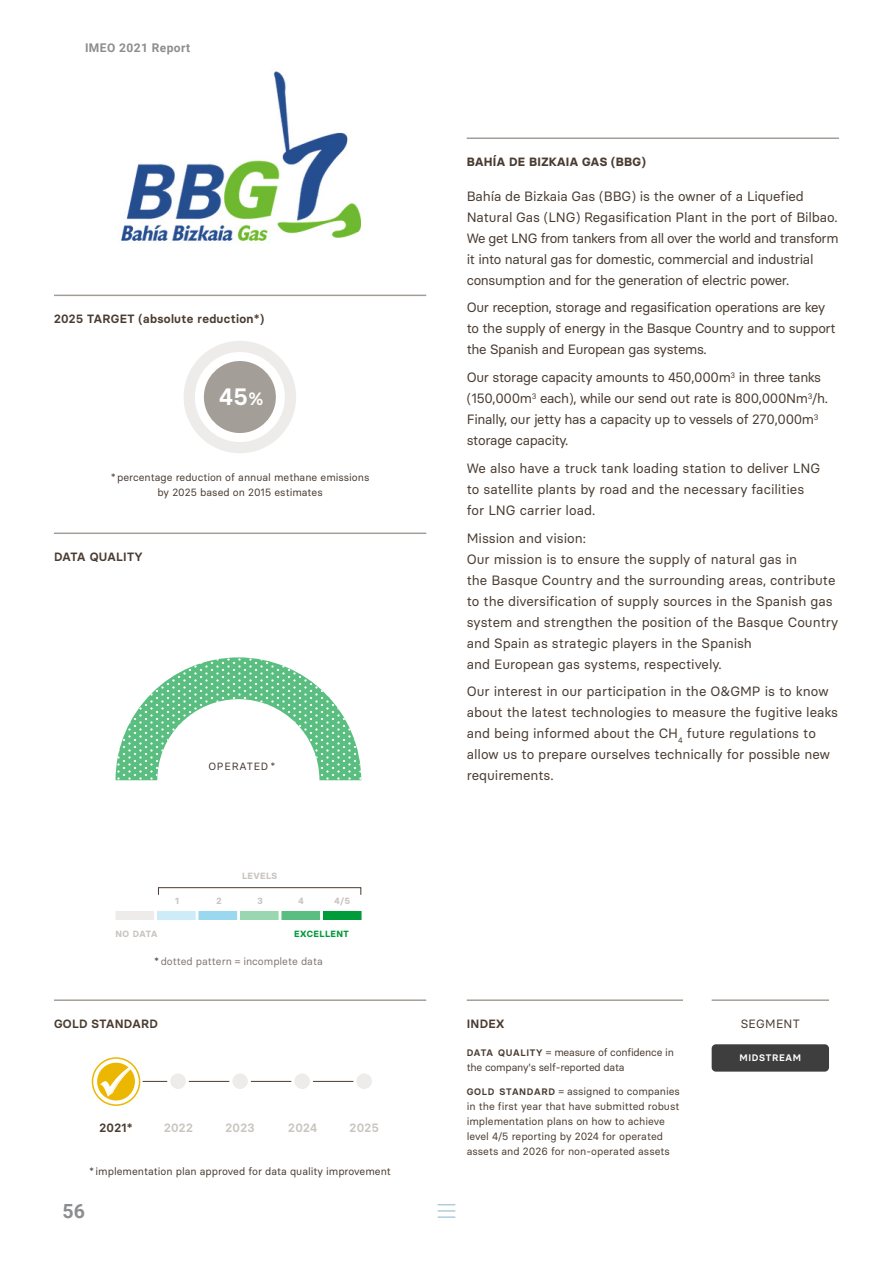
<style>
.page{position:relative;width:893px;height:1263px;background:#fff}
.page>*{position:absolute;margin:0;border:0;box-sizing:border-box;transform-origin:0 0}
.t1{font:600 23.7px "Basier Circle";color:#fff}
.t2{font:700 19.5px "Roboto";color:#8b8d90}
.t3{font:13.5px/21px "Basier Circle";color:#4a3c31}
.t4{font:13.5px/21px "Basier Circle";letter-spacing:-.025em;color:#4a3c31}
.t5{font:600 12px "Basier Circle";letter-spacing:.025em;color:#4a3c31}
.t6{font:700 12px "Basier Circle";letter-spacing:.025em;color:#4a3c31}
.t7{font:600 12px "Basier Circle";letter-spacing:.025em;color:#c9c5c1}
.t8{font:700 12px "Roboto";letter-spacing:.035em;color:#8b8d90}
.t9{font:12px "Basier Circle";letter-spacing:.025em;color:#4a3c31}
.t10{font:10.5px/15px "Basier Circle";color:#4a3c31;text-align:center}
.t11{font:10.5px/15px "Basier Circle";letter-spacing:-.02em;color:#4a3c31}
.t12{font:10.5px "Basier Circle";color:#80776f}
.t13{font:10.5px "Basier Circle";letter-spacing:.075em;color:#4a3c31}
.t14{font:600 9.45px "Basier Circle";letter-spacing:.07em;color:#fff}
.t15{font:700 9px "Basier Circle";letter-spacing:.05em;color:#c9c5c1}
.t16{font:700 9px "Basier Circle";letter-spacing:.05em;color:#009b3a}
.s1{font-size:17.85px}
.s2{color:#4a3c31}
.s3{font-weight:600;font-size:9.45px}
</style>
<div class="page">
<hr style="left:54px;top:295px;width:372px;height:1px;background:#a49e98">
<div style="left:184px;top:341px;width:112px;height:112px;background:#edecea;border-radius:50%"></div>
<div style="left:199px;top:356px;width:81px;height:81px;background:#a49e98;border-radius:50%"></div>
<div style="left:195px;top:352px;width:90px;height:90px;border:9px solid #fff;border-radius:50%"></div>
<hr style="left:116px;top:1081px;width:248px;height:1px;background:#4a3c31">
<div style="left:169px;top:1072px;width:18px;height:18px;background:#edecea;border-radius:50%"></div>
<div style="left:167px;top:1070px;width:22px;height:22px;border:3px solid #fff;border-radius:50%"></div>
<div style="left:231px;top:1072px;width:18px;height:18px;background:#edecea;border-radius:50%"></div>
<div style="left:229px;top:1070px;width:22px;height:22px;border:3px solid #fff;border-radius:50%"></div>
<div style="left:293px;top:1072px;width:18px;height:18px;background:#edecea;border-radius:50%"></div>
<div style="left:291px;top:1070px;width:22px;height:22px;border:3px solid #fff;border-radius:50%"></div>
<div style="left:355px;top:1072px;width:18px;height:18px;background:#edecea;border-radius:50%"></div>
<div style="left:353px;top:1070px;width:22px;height:22px;border:3px solid #fff;border-radius:50%"></div>
<hr style="left:54px;top:532px;width:372px;height:2px;background:#a49e98">
<div style="left:89px;top:1055px;width:54px;height:53px;border:3px solid #fff;border-radius:50%"></div>
<svg style="left:92px;top:1058px;width:48px;height:47px"></svg>
<div style="left:92px;top:1057px;width:48px;height:49px;border:2px solid #ebb700;border-radius:50%"></div>
<div style="left:97px;top:1063px;width:38px;height:37px;background:#ebb700;border-radius:50%"></div>
<hr style="left:54px;top:999px;width:372px;height:2px;background:#a49e98">
<hr style="left:467px;top:137px;width:372px;height:2px;background:#a49e98">
<hr style="left:467px;top:999px;width:216px;height:2px;background:#a49e98">
<img style="left:121px;top:71px;width:240px;height:172px">
<div style="left:116px;top:911px;width:38px;height:9px;background:#edecea"></div>
<div style="left:157px;top:911px;width:39px;height:9px;background:#cdecf8"></div>
<div style="left:198px;top:911px;width:39px;height:9px;background:#9ad8f0"></div>
<div style="left:240px;top:911px;width:39px;height:9px;background:#99d7b0"></div>
<div style="left:281px;top:911px;width:39px;height:9px;background:#59be7f"></div>
<div style="left:323px;top:911px;width:39px;height:9px;background:#009b3a"></div>
<div style="left:158px;top:887px;width:203px;height:8px;border:1px solid #4a3c31"></div>
<svg style="left:116px;top:657px;width:245px;height:123px"></svg>
<div style="left:712px;top:1044px;width:117px;height:27px;background:#3e3e3f;border-radius:4px"></div>
<hr style="left:712px;top:999px;width:117px;height:2px;background:#a49e98">
<svg style="left:438px;top:1204px;width:17px;height:14px"></svg>
<svg style="left:101px;top:1066px;width:31px;height:30px"></svg>
<p class="t8" style="left:85px;top:39px;width:107px">IMEO 2021 Report</p>
<p class="t5" style="left:54px;top:311px;width:212px">2025 TARGET (absolute reduction*)</p>
<p class="t1" style="left:219px;top:382px;width:46px">45<span class="s1">%</span></p>
<p class="t10" style="left:111px;top:469px;width:260px">*percentage reduction of annual methane emissions by 2025 based on 2015 estimates</p>
<p class="t5" style="left:54px;top:549px;width:90px">DATA QUALITY</p>
<p class="t13" style="left:208px;top:760px;width:61px">OPERATED</p>
<p class="t15" style="left:116px;top:928px;width:43px">NO DATA</p>
<p class="t15" style="left:242px;top:871px;width:37px">LEVELS</p>
<p class="t15" style="left:175px;top:895px;width:5px">1</p>
<p class="t15" style="left:217px;top:895px;width:7px">2</p>
<p class="t15" style="left:257px;top:895px;width:7px">3</p>
<p class="t15" style="left:298px;top:895px;width:7px">4</p>
<p class="t15" style="left:334px;top:895px;width:17px">4/5</p>
<p class="t16" style="left:294px;top:928px;width:56px">EXCELLENT</p>
<p class="t12" style="left:154px;top:954px;width:170px"><span class="s2">*</span>dotted pattern = incomplete data</p>
<p class="t5" style="left:54px;top:1016px;width:106px">GOLD STANDARD</p>
<p class="t5" style="left:99px;top:1120px;width:35px">2021*</p>
<p class="t7" style="left:164px;top:1120px;width:30px">2022</p>
<p class="t7" style="left:225px;top:1120px;width:31px">2023</p>
<p class="t7" style="left:288px;top:1120px;width:31px">2024</p>
<p class="t7" style="left:350px;top:1120px;width:31px">2025</p>
<p class="t10" style="left:89px;top:1163px;width:303px">*implementation plan approved for data quality improvement</p>
<h2 class="t2" style="left:62px;top:1197px;width:24px">56</h2>
<p class="t6" style="left:467px;top:154px;width:180px">BAHÍA DE BIZKAIA GAS (BBG)</p>
<p class="t4" style="left:467px;top:185px;width:373px">Bahía de Bizkaia Gas (BBG) is the owner of a Liquefied Natural Gas (LNG) Regasification Plant in the port of Bilbao.<br>We get LNG from tankers from all over the world and transform it into natural gas for domestic, commercial and industrial consumption and for the generation of electric power.</p>
<p class="t4" style="left:467px;top:297px;width:370px">Our reception, storage and regasification operations are key to the supply of energy in the Basque Country and to support the Spanish and European gas systems.</p>
<p class="t4" style="left:467px;top:367px;width:363px">Our storage capacity amounts to 450,000m<sup>3</sup> in three tanks (150,000m<sup>3</sup> each), while our send out rate is 800,000Nm<sup>3</sup>/h.<br>Finally, our jetty has a capacity up to vessels of 270,000m<sup>3 </sup>storage capacity.</p>
<p class="t3" style="left:467px;top:457px;width:355px">We also have a truck tank loading station to deliver LNG to satellite plants by road and the necessary facilities for LNG carrier load.</p>
<p class="t3" style="left:467px;top:527px;width:373px">Mission and vision:<br>Our mission is to ensure the supply of natural gas in<br>the Basque Country and the surrounding areas, contribute to the diversification of supply sources in the Spanish gas system and strengthen the position of the Basque Country and Spain as strategic players in the Spanish<br>and European gas systems, respectively.</p>
<p class="t3" style="left:467px;top:681px;width:373px">Our interest in our participation in the O&amp;GMP is to know about the latest technologies to measure the fugitive leaks and being informed about the CH<sub>4</sub> future regulations to allow us to prepare ourselves technically for possible new requirements.</p>
<p class="t5" style="left:467px;top:1016px;width:39px">INDEX</p>
<p class="t11" style="left:467px;top:1045px;width:209px"><span class="s3">DATA QUALITY</span> = measure of confidence in the company's self-reported data</p>
<p class="t10" style="left:467px;top:1084px;width:215px;text-align:left"><span class="s3">GOLD STANDARD</span> = assigned to companies in the first year that have submitted robust implementation plans on how to achieve level 4/5 reporting by 2024 for operated assets and 2026 for non-operated assets</p>
<p class="t9" style="left:741px;top:1016px;width:61px">SEGMENT</p>
<p class="t14" style="left:739px;top:1052px;width:63px">MIDSTREAM</p>
</div>
